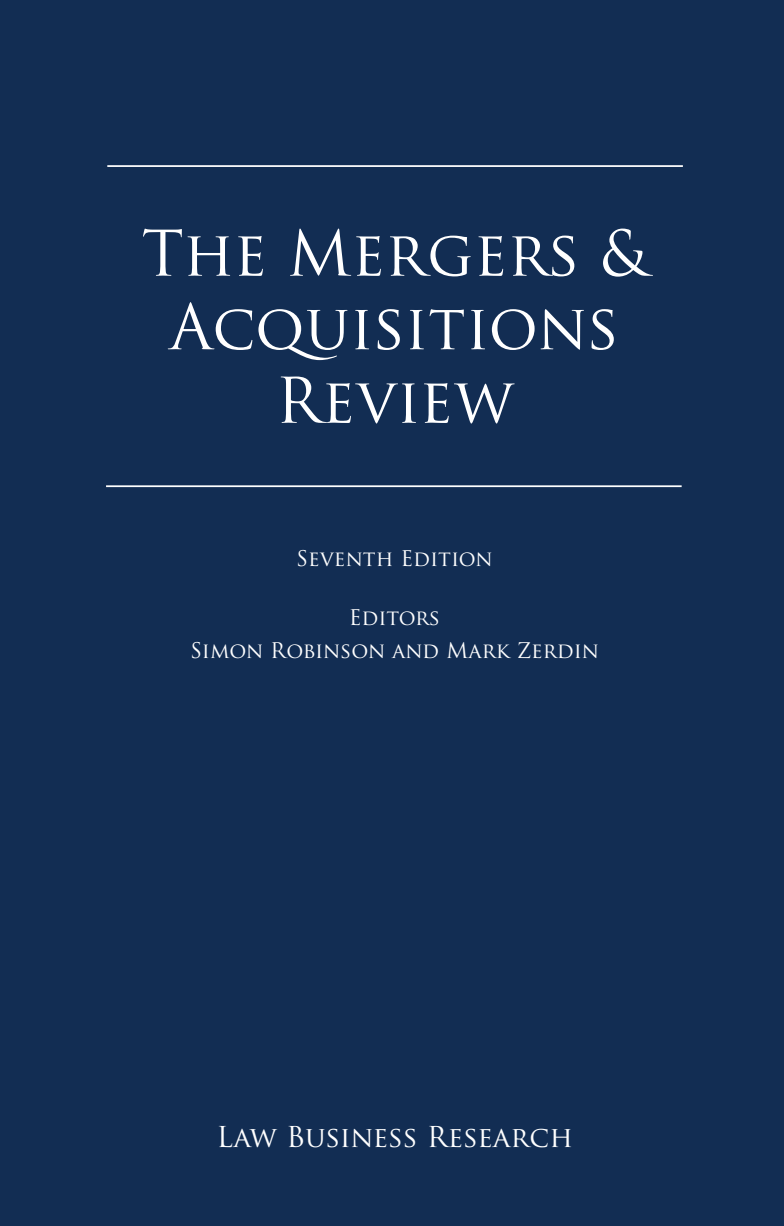
<style>
.page{position:relative;width:784px;height:1226px;background:#fff}
.page>*{position:absolute;margin:0;border:0;box-sizing:border-box;transform-origin:0 0}
.t1{font:61.25px/73.5px "Trajan Pro";color:#fff;text-align:center}
.t2{font:28px "Trajan Pro";color:#fff}
.t3{font:21px/33.2px "Trajan Pro";color:#fff;text-align:center}
</style>
<div class="page">
<div style="left:0;top:0;width:784px;height:1225px;background:#122d53"></div>
<hr style="left:106px;top:485px;width:575px;height:2px;background:#fff">
<hr style="left:107px;top:165px;width:576px;height:2px;background:#fff">
<h1 class="t1" style="left:141px;top:218px;width:507px">The Mergers &amp;<br>Acquisitions<br>Review</h1>
<p class="t3" style="left:296px;top:541px;width:198px">Seventh Edition</p>
<p class="t3" style="left:190px;top:601px;width:410px">Editors<br>Simon Robinson and Mark Zerdin</p>
<h2 class="t2" style="left:217px;top:1120px;width:358px">Law Business Research</h2>
</div>
